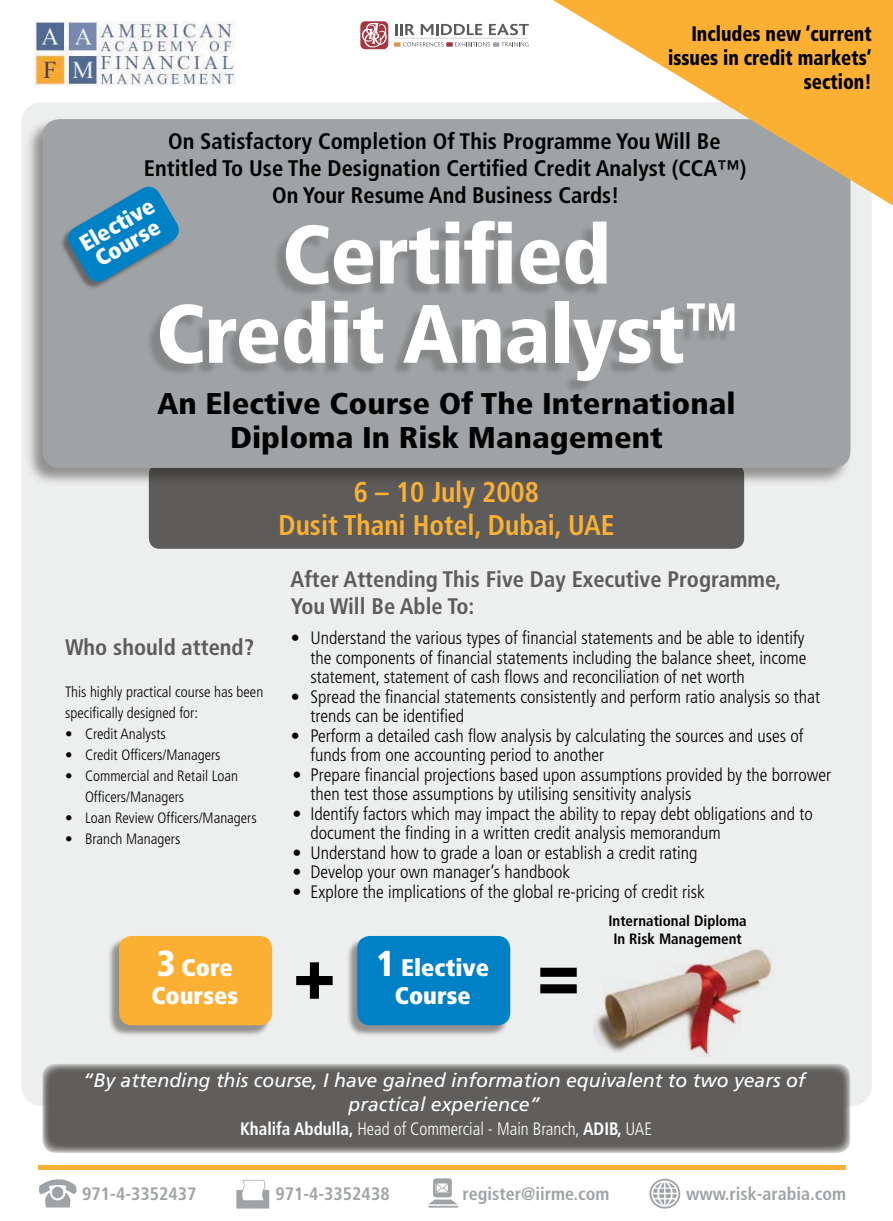
<style>
.page{position:relative;width:893px;height:1221px;background:#fff}
.page>*{position:absolute;margin:0;border:0;box-sizing:border-box;transform-origin:0 0}
.t1{font:900 condensed 82.5px/79.2px "Frutiger";letter-spacing:-.01em;color:#fff;text-align:center;scale:1.04 1}
.t2{font:900 condensed 72px "Frutiger";color:#000}
.t3{font:900 condensed 30px/34.5px "Frutiger";color:#000;text-align:center;scale:1.1 1}
.t4{font:700 condensed 28.5px/33px "Frutiger";color:#fbb034;text-align:center;scale:.96 1}
.t5{font:900 condensed 24px/28.5px "Frutiger";color:#fff}
.t6{font:700 condensed 22.5px/27px "Frutiger";color:#000;text-align:center}
.t7{font:700 condensed 22.5px/27px "Frutiger";color:#5d5c5a}
.t8{font:900 condensed 22.5px/21px "Frutiger";color:#fff}
.t9{font:900 condensed 21px/24px "Frutiger";color:#000;text-align:right;scale:.9 1}
.t10{font:italic 19.5px/24px "Frutiger";color:#fff;text-align:center}
.t11{font:300 condensed 18px/19.5px "Frutiger";color:#000}
.t12{font:700 condensed 18px "Frutiger";color:#a0a3a5}
.t13{font:300 condensed 18px "Frutiger";color:#fff;scale:.95 1}
.t14{font:300 condensed 15px/21px "Frutiger";color:#000}
.t15{font:700 condensed 15px/18px "Frutiger";color:#000;text-align:center}
.s1{font-weight:700}
.s2{font-size:36px}
</style>
<div class="page">
<div style="left:21px;top:102px;width:851px;height:1004px;background:#edeeee;border-radius:21px"></div>
<div style="left:149px;top:463px;width:595px;height:86px;background:#5d5c5a;border-radius:11px"></div>
<div style="left:24px;top:118px;width:829px;height:369px;background:#221d1a;opacity:.45"></div>
<div style="left:43px;top:119px;width:807px;height:349px;background:#a0a3a5;border-radius:17px"></div>
<div style="left:360px;top:21px;width:28px;height:28px;background:#a03941;border-radius:5px"></div>
<svg style="left:362px;top:23px;width:25px;height:25px"></svg>
<svg style="left:395px;top:24px;width:20px;height:11px"></svg>
<svg style="left:421px;top:24px;width:61px;height:11px"></svg>
<svg style="left:489px;top:24px;width:40px;height:11px"></svg>
<svg style="left:394px;top:42px;width:135px;height:5px"></svg>
<hr style="left:395px;top:38px;width:133px;height:1px;background:#d1d3d4">
<img style="left:34px;top:21px;width:202px;height:65px">
<div style="left:146px;top:223px;width:585px;height:172px;background:#5d5c5a;opacity:.4"></div>
<div style="left:43px;top:1063px;width:807px;height:89px;background:#605e5c;border-radius:13px"></div>
<hr style="left:38px;top:1165px;width:808px;height:4px;background:#fbb034">
<img style="left:39px;top:1179px;width:38px;height:29px">
<img style="left:237px;top:1179px;width:33px;height:29px">
<img style="left:428px;top:1178px;width:30px;height:29px">
<img style="left:650px;top:1178px;width:31px;height:30px">
<div style="left:345px;top:936px;width:164px;height:100px;background:#221d1a;opacity:.45"></div>
<div style="left:357px;top:935px;width:153px;height:90px;background:#0081c6;border-radius:13px"></div>
<div style="left:107px;top:936px;width:164px;height:100px;background:#221d1a;opacity:.45"></div>
<div style="left:119px;top:935px;width:153px;height:90px;background:#fbb034;border-radius:13px"></div>
<img style="left:594px;top:947px;width:178px;height:109px">
<div style="left:60px;top:187px;width:119px;height:103px;background:#a0a3a5"></div>
<svg style="left:64px;top:186px;width:119px;height:100px"></svg>
<svg style="left:553px;top:0;width:340px;height:206px"></svg>
<p class="t9" style="left:668px;top:22px;width:228px">Includes new ‘current issues in credit markets’ section!</p>
<p class="t6" style="left:144px;top:127px;width:604px">On Satisfactory Completion Of This Programme You Will Be<br>Entitled To Use The Designation Certified Credit Analyst (CCA™)<br>On Your Resume And Business Cards!</p>
<p class="t8" style="left:76px;top:236px;width:84px;rotate:-30deg">Elective<br>Course</p>
<h1 class="t1" style="left:156px;top:215px;width:560px">Certified<br>Credit Analyst<sup>™</sup></h1>
<h3 class="t3" style="left:157px;top:386px;width:528px">An Elective Course Of The International<br>Diploma In Risk Management</h3>
<p class="t7" style="left:65px;top:633px;width:190px">Who should attend?</p>
<p class="t14" style="left:65px;top:681px;width:200px">This highly practical course has been specifically designed for:</p>
<p class="t14" style="left:65px;top:723px;width:102px">• Credit Analysts</p>
<p class="t14" style="left:65px;top:744px;width:157px">• Credit Officers/Managers</p>
<p class="t14" style="left:85px;top:765px;width:155px;text-indent:-20px">• Commercial and Retail Loan<br>Officers/Managers</p>
<p class="t14" style="left:65px;top:807px;width:193px">• Loan Review Officers/Managers</p>
<p class="t14" style="left:65px;top:828px;width:117px">• Branch Managers</p>
<h3 class="t4" style="left:278px;top:476px;width:352px">6 – 10 July 2008<br>Dusit Thani Hotel, Dubai, UAE</h3>
<p class="t7" style="left:291px;top:565px;width:492px">After Attending This Five Day Executive Programme,<br>You Will Be Able To:</p>
<p class="t11" style="left:310px;top:628px;width:498px;text-align:justify;text-indent:-19px"><span class="s1">•</span> Understand the various types of financial statements and be able to identify the components of financial statements including the balance sheet, income statement, statement of cash flows and reconciliation of net worth</p>
<p class="t11" style="left:310px;top:686px;width:511px;text-indent:-19px"><span class="s1">•</span> Spread the financial statements consistently and perform ratio analysis so that trends can be identified</p>
<p class="t11" style="left:310px;top:725px;width:494px;text-indent:-19px"><span class="s1">•</span> Perform a detailed cash flow analysis by calculating the sources and uses of funds from one accounting period to another</p>
<p class="t11" style="left:310px;top:764px;width:522px;text-indent:-18px"><span class="s1">•</span> Prepare financial projections based upon assumptions provided by the borrower then test those assumptions by utilising sensitivity analysis</p>
<p class="t11" style="left:310px;top:803px;width:504px;text-indent:-18px"><span class="s1">•</span> Identify factors which may impact the ability to repay debt obligations and to document the finding in a written credit analysis memorandum</p>
<p class="t11" style="left:292px;top:842px;width:406px"><span class="s1">•</span> Understand how to grade a loan or establish a credit rating</p>
<p class="t11" style="left:292px;top:862px;width:279px"><span class="s1">•</span> Develop your own manager’s handbook</p>
<p class="t11" style="left:292px;top:881px;width:414px"><span class="s1">•</span> Explore the implications of the global re-pricing of credit risk</p>
<p class="t15" style="left:608px;top:911px;width:140px">International Diploma<br>In Risk Management</p>
<h3 class="t5" style="left:151px;top:952px;width:88px"><span class="s2">3</span> Core<br>Courses</h3>
<h3 class="t5" style="left:376px;top:952px;width:114px"><span class="s2">1</span> Elective</h3>
<h2 class="t2" style="left:293px;top:929px;width:45px">+</h2>
<h3 class="t5" style="left:395px;top:981px;width:77px">Course</h3>
<h2 class="t2" style="left:537px;top:929px;width:45px">=</h2>
<p class="t10" style="left:83px;top:1068px;width:724px">“By attending this course, I have gained information equivalent to two years of practical experience”</p>
<p class="t13" style="left:240px;top:1118px;width:435px"><span class="s1">Khalifa Abdulla,</span> Head of Commercial - Main Branch, <span class="s1">ADIB,</span> UAE</p>
<p class="t12" style="left:82px;top:1183px;width:116px">971-4-3352437</p>
<p class="t12" style="left:275px;top:1183px;width:116px">971-4-3352438</p>
<p class="t12" style="left:463px;top:1183px;width:148px">register@iirme.com</p>
<p class="t12" style="left:686px;top:1183px;width:161px">www.risk-arabia.com</p>
</div>
